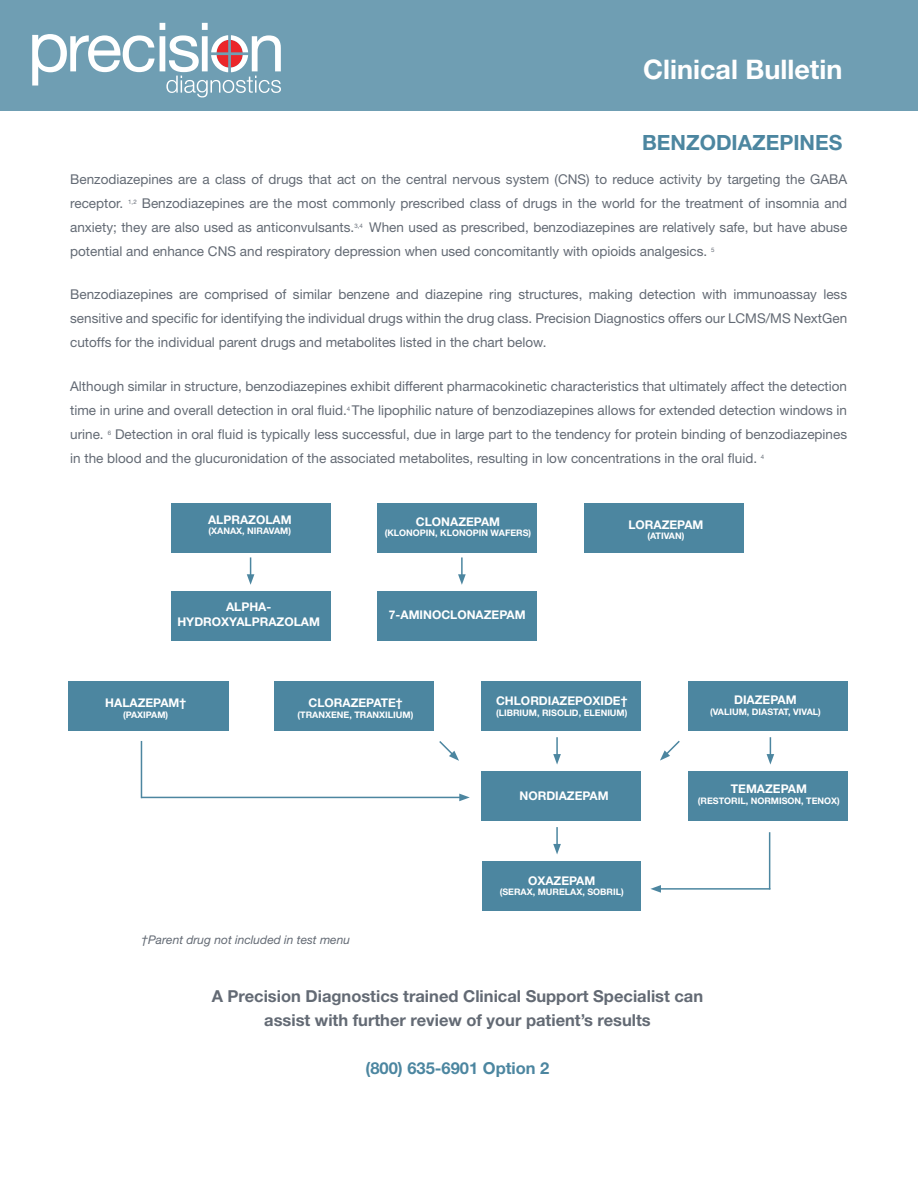
<style>
.page{position:relative;width:918px;height:1188px;background:#fff}
.page>*{position:absolute;margin:0;border:0;box-sizing:border-box;transform-origin:0 0}
.t1{font:700 27px "Helvetica Neue LT Std";color:#fff}
.t2{font:700 21px "Helvetica Neue LT Std";color:#4c86a0}
.t3{font:700 16.5px/24px "Helvetica Neue LT Std";color:#636a74;text-align:center}
.t4{font:700 16.5px "Helvetica Neue LT Std";color:#4c86a0}
.t5{font:13.5px/24px "Helvetica Neue LT Std";color:#636a74;text-align:justify}
.t6{font:700 12px/14.4px "Helvetica Neue LT Std";color:#fff;text-align:center}
.t7{font:italic 12px "Helvetica Neue LT Std";color:#636a74}
.t8{font:700 9px "Helvetica Neue LT Std";color:#fff}
</style>
<div class="page">
<div style="left:0;top:0;width:918px;height:110px;background:#6f9eb3"></div>
<svg style="left:32px;top:23px;width:249px;height:74px"></svg>
<div style="left:377px;top:503px;width:160px;height:50px;background:#4c86a0"></div>
<div style="left:584px;top:503px;width:160px;height:50px;background:#4c86a0"></div>
<div style="left:171px;top:503px;width:160px;height:50px;background:#4c86a0"></div>
<div style="left:377px;top:591px;width:160px;height:50px;background:#4c86a0"></div>
<div style="left:171px;top:591px;width:160px;height:50px;background:#4c86a0"></div>
<div style="left:481px;top:681px;width:160px;height:50px;background:#4c86a0"></div>
<div style="left:274px;top:681px;width:160px;height:50px;background:#4c86a0"></div>
<div style="left:688px;top:681px;width:160px;height:50px;background:#4c86a0"></div>
<div style="left:68px;top:681px;width:161px;height:50px;background:#4c86a0"></div>
<div style="left:688px;top:771px;width:160px;height:50px;background:#4c86a0"></div>
<div style="left:481px;top:771px;width:160px;height:50px;background:#4c86a0"></div>
<div style="left:482px;top:861px;width:159px;height:50px;background:#4c86a0"></div>
<svg style="left:247px;top:557px;width:7px;height:28px"></svg>
<hr style="left:461px;top:557px;width:2px;height:20px;background:#4c86a0">
<svg style="left:458px;top:574px;width:8px;height:11px"></svg>
<hr style="left:141px;top:797px;width:321px;height:1px;background:#4c86a0">
<svg style="left:459px;top:794px;width:11px;height:7px"></svg>
<svg style="left:553px;top:737px;width:8px;height:28px"></svg>
<svg style="left:660px;top:740px;width:20px;height:21px"></svg>
<svg style="left:439px;top:741px;width:20px;height:20px"></svg>
<svg style="left:553px;top:827px;width:8px;height:27px"></svg>
<hr style="left:659px;top:888px;width:111px;height:2px;background:#4c86a0">
<svg style="left:650px;top:885px;width:11px;height:8px"></svg>
<hr style="left:141px;top:741px;width:1px;height:57px;background:#4c86a0">
<hr style="left:769px;top:832px;width:1px;height:57px;background:#4c86a0">
<svg style="left:767px;top:737px;width:7px;height:28px"></svg>
<h1 class="t1" style="left:643px;top:53px;width:201px">Clinical Bulletin</h1>
<h2 class="t2" style="left:642px;top:130px;width:202px">BENZODIAZEPINES</h2>
<p class="t5" style="left:70px;top:167px;width:779px">Benzodiazepines are a class of drugs that act on the central nervous system (CNS) to reduce activity by targeting the GABA receptor. <sup>1,2</sup> Benzodiazepines are the most commonly prescribed class of drugs in the world for the treatment of insomnia and anxiety; they are also used as anticonvulsants.<sup>3,4</sup> When used as prescribed, benzodiazepines are relatively safe, but have abuse potential and enhance CNS and respiratory depression when used concomitantly with opioids analgesics. <sup>5</sup></p>
<p class="t5" style="left:70px;top:282px;width:779px">Benzodiazepines are comprised of similar benzene and diazepine ring structures, making detection with immunoassay less sensitive and specific for identifying the individual drugs within the drug class. Precision Diagnostics offers our LCMS/MS NextGen cutoffs for the individual parent drugs and metabolites listed in the chart below.</p>
<p class="t5" style="left:70px;top:374px;width:778px">Although similar in structure, benzodiazepines exhibit different pharmacokinetic characteristics that ultimately affect the detection time in urine and overall detection in oral fluid.<sup>4</sup> The lipophilic nature of benzodiazepines allows for extended detection windows in urine. <sup>6</sup> Detection in oral fluid is typically less successful, due in large part to the tendency for protein binding of benzodiazepines in the blood and the glucuronidation of the associated metabolites, resulting in low concentrations in the oral fluid. <sup>4</sup></p>
<p class="t6" style="left:208px;top:512px;width:85px">ALPRAZOLAM</p>
<p class="t8" style="left:209px;top:526px;width:84px">(XANAX, NIRAVAM)</p>
<p class="t6" style="left:177px;top:599px;width:144px">ALPHA-<br>HYDROXYALPRAZOLAM</p>
<p class="t6" style="left:416px;top:514px;width:86px">CLONAZEPAM</p>
<p class="t8" style="left:385px;top:528px;width:148px">(KLONOPIN, KLONOPIN WAFERS)</p>
<p class="t6" style="left:389px;top:607px;width:138px">7-AMINOCLONAZEPAM</p>
<p class="t6" style="left:628px;top:517px;width:77px">LORAZEPAM</p>
<p class="t8" style="left:647px;top:531px;width:39px">(ATIVAN)</p>
<p class="t6" style="left:105px;top:695px;width:82px">HALAZEPAM†</p>
<p class="t8" style="left:123px;top:709px;width:47px">(PAXIPAM)</p>
<p class="t6" style="left:309px;top:695px;width:96px">CLORAZEPATE†</p>
<p class="t8" style="left:298px;top:709px;width:117px">(TRANXENE, TRANXILIUM)</p>
<p class="t7" style="left:141px;top:933px;width:210px">†Parent drug not included in test menu</p>
<p class="t6" style="left:496px;top:693px;width:133px">CHLORDIAZEPOXIDE†</p>
<p class="t8" style="left:496px;top:707px;width:133px">(LIBRIUM, RISOLID, ELENIUM)</p>
<p class="t6" style="left:519px;top:788px;width:91px">NORDIAZEPAM</p>
<p class="t6" style="left:528px;top:873px;width:69px">OXAZEPAM</p>
<p class="t8" style="left:500px;top:887px;width:126px">(SERAX, MURELAX, SOBRIL)</p>
<p class="t6" style="left:734px;top:692px;width:64px">DIAZEPAM</p>
<p class="t8" style="left:710px;top:706px;width:112px">(VALIUM, DIASTAT, VIVAL)</p>
<p class="t6" style="left:731px;top:781px;width:77px">TEMAZEPAM</p>
<p class="t8" style="left:698px;top:795px;width:144px">(RESTORIL, NORMISON, TENOX)</p>
<p class="t3" style="left:212px;top:983px;width:493px">A Precision Diagnostics trained Clinical Support Specialist can assist with further review of your patient’s results</p>
<p class="t4" style="left:365px;top:1058px;width:186px">(800) 635-6901 Option 2</p>
</div>
